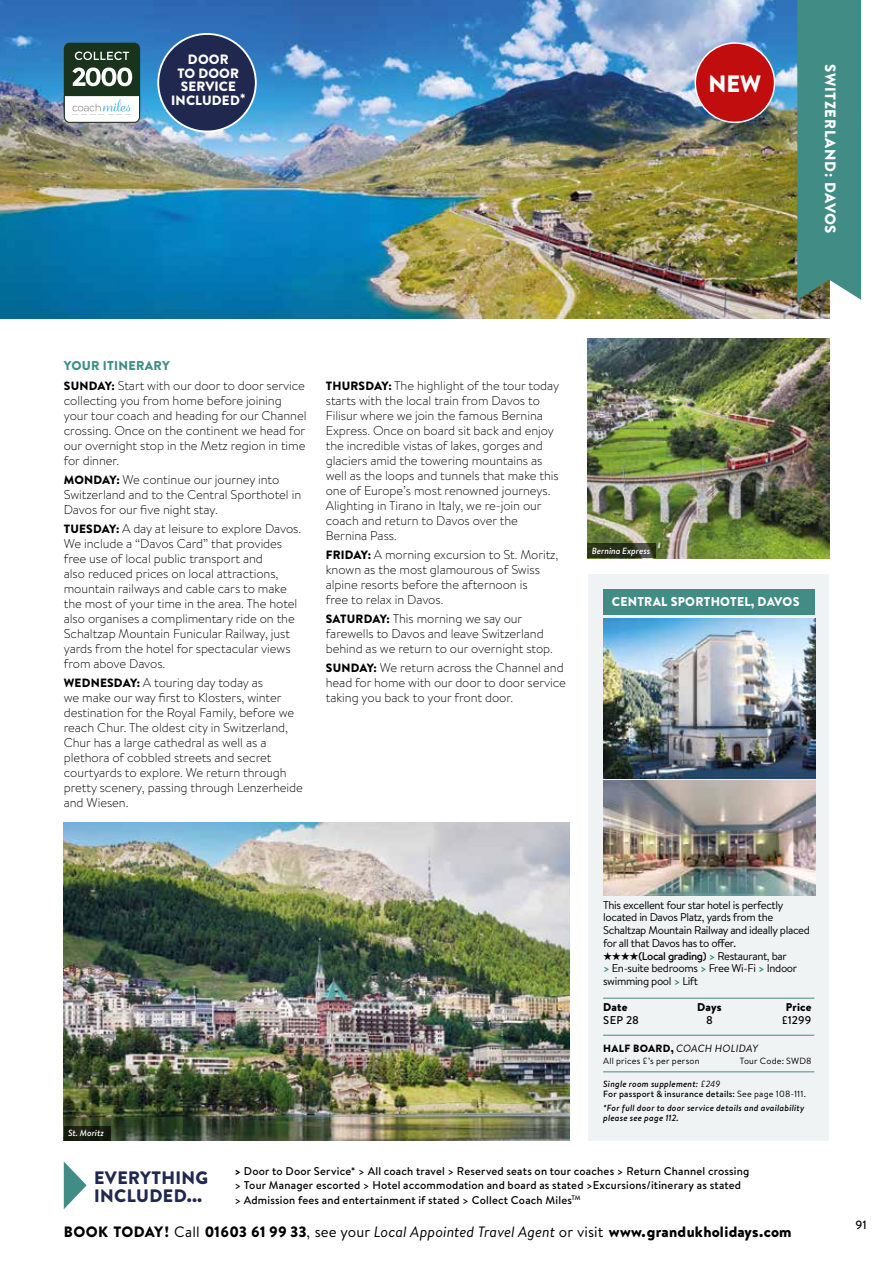
<style>
.page{position:relative;width:893px;height:1263px;background:#fff}
.page>*{position:absolute;margin:0;border:0;box-sizing:border-box;transform-origin:0 0}
.t1{font:900 23.7px "Brandon Text";color:#fff}
.t2{font:900 18px/18px "Brandon Text";letter-spacing:.02em;color:#20284f}
.t3{font:900 15px "Brandon Text";letter-spacing:.005em;color:#000}
.t4{font:900 15px "Brandon Text";letter-spacing:.045em;color:#fff}
.t5{font:900 13.5px/13.5px "Brandon Text";letter-spacing:.01em;color:#fff;text-align:center}
.t6{font:300 12.75px/15px "Brandon Text";letter-spacing:-.005em;color:#000}
.t7{font:900 12.75px "Brandon Text";letter-spacing:.02em;color:#fff}
.t8{font:500 12px "Brandon Text";color:#000}
.t9{font:500 11.25px/14.2px "Brandon Text";letter-spacing:.02em;color:#000}
.t10{font:11.25px/12.8px "Brandon Text";letter-spacing:-.03em;color:#000}
.t11{font:900 11.25px "Brandon Text";letter-spacing:.01em;color:#000}
.t12{font:italic 10.5px "Brandon Text";letter-spacing:.02em;color:#000}
.t13{font:500 9px/10.5px "Brandon Text";letter-spacing:.025em;color:#000}
.t14{font:italic 500 9px/10.5px "Brandon Text";letter-spacing:.025em;color:#000}
.t15{font:9px "Brandon Text";letter-spacing:.025em;color:#000}
.t16{font:italic 500 9px "Brandon Text";color:#fff}
.s1{font-weight:900;color:#418d86}
.s2{font-weight:900;font-size:12px}
.s3{font-weight:500}
.s4{font-weight:700;color:#348b7c}
.s5{font-weight:900;font-style:normal}
.s6{font-style:italic}
.s7{font-weight:400;font-style:italic}
.s8{font-weight:400}
.s9{font-weight:900}
</style>
<div class="page">
<img style="left:0;top:0;width:829px;height:319px">
<svg style="left:797px;top:0;width:64px;height:300px;background:#458d85"></svg>
<img style="left:64px;top:823px;width:506px;height:318px">
<div style="left:588px;top:574px;width:241px;height:566px;background:#eff3f3"></div>
<div style="left:603px;top:589px;width:211px;height:25px;background:#418d86"></div>
<hr style="left:603px;top:998px;width:211px;height:1px;background:#418d86">
<hr style="left:603px;top:1035px;width:211px;height:1px;background:#418d86">
<hr style="left:603px;top:1071px;width:211px;height:1px;background:#418d86">
<img style="left:604px;top:619px;width:211px;height:159px">
<img style="left:604px;top:781px;width:211px;height:115px">
<img style="left:587px;top:338px;width:242px;height:220px">
<svg style="left:587px;top:543px;width:68px;height:15px"></svg>
<svg style="left:64px;top:1126px;width:47px;height:15px"></svg>
<svg style="left:64px;top:1162px;width:23px;height:47px"></svg>
<div style="left:64px;top:43px;width:76px;height:75px;background:#1a331c;border-radius:6px"></div>
<svg style="left:75px;top:52px;width:54px;height:8px"></svg>
<svg style="left:64px;top:96px;width:76px;height:27px;background:#e5eaea"></svg>
<svg style="left:72px;top:68px;width:60px;height:18px"></svg>
<div style="left:158px;top:34px;width:98px;height:97px;background:#20284f;border-radius:50%"></div>
<div style="left:157px;top:33px;width:100px;height:99px;border:2px solid #fff;border-radius:50%"></div>
<div style="left:695px;top:43px;width:80px;height:79px;background:#c20d0e;border-radius:50%"></div>
<div style="left:694px;top:42px;width:81px;height:81px;border:2px solid #fff;border-radius:50%"></div>
<p class="t5" style="left:171px;top:53px;width:76px">DOOR<br>TO DOOR<br>SERVICE<br>INCLUDED*</p>
<h1 class="t1" style="left:708px;top:67px;width:54px">NEW</h1>
<p class="t4" style="left:841px;top:64px;width:171px;rotate:90deg">SWITZERLAND: DAVOS</p>
<p class="t6" style="left:64px;top:356px;width:243px;line-height:19.2px"><span class="s1">YOUR ITINERARY<br></span><span class="s2">SUNDAY:</span> Start with our door to door service</p>
<p class="t6" style="left:64px;top:392px;width:244px">collecting you from home before joining your tour coach and heading for our Channel crossing. Once on the continent we head for our overnight stop in the Metz region in time for dinner.</p>
<p class="t6" style="left:64px;top:471px;width:239px"><span class="s2">MONDAY:</span> We continue our journey into<br>Switzerland and to the Central Sporthotel in<br>Davos for our five night stay.</p>
<p class="t6" style="left:64px;top:521px;width:239px"><span class="s2">TUESDAY:</span> A day at leisure to explore Davos.<br>We include a “Davos Card” that provides free use of local public transport and<br>also reduced prices on local attractions, mountain railways and cable cars to make the most of your time in the area. The hotel also organises a complimentary ride on the Schaltzap Mountain Funicular Railway, just yards from the hotel for spectacular views from above Davos.</p>
<p class="t6" style="left:64px;top:675px;width:241px"><span class="s2">WEDNESDAY:</span> A touring day today as<br>we make our way first to Klosters, winter destination for the Royal Family, before we reach Chur. The oldest city in Switzerland, Chur has a large cathedral as well as a plethora of cobbled streets and secret courtyards to explore. We return through pretty scenery, passing through Lenzerheide and Wiesen.</p>
<p class="t6" style="left:326px;top:377px;width:235px"><span class="s2">THURSDAY:</span> The highlight of the tour today starts with the local train from Davos to Filisur where we join the famous Bernina Express. Once on board sit back and enjoy the incredible vistas of lakes, gorges and glaciers amid the towering mountains as well as the loops and tunnels that make this one of Europe’s most renowned journeys.<br>Alighting in Tirano in Italy, we re-join our coach and return to Davos over the Bernina Pass.</p>
<p class="t6" style="left:326px;top:546px;width:234px"><span class="s2">FRIDAY:</span> A morning excursion to St. Moritz, known as the most glamourous of Swiss alpine resorts before the afternoon is<br>free to relax in Davos.</p>
<p class="t6" style="left:326px;top:611px;width:229px"><span class="s2">SATURDAY:</span> This morning we say our farewells to Davos and leave Switzerland behind as we return to our overnight stop.</p>
<p class="t6" style="left:326px;top:660px;width:242px"><span class="s2">SUNDAY:</span> We return across the Channel and head for home with our door to door service taking you back to your front door.</p>
<p class="t16" style="left:592px;top:544px;width:60px">Bernina Express</p>
<p class="t7" style="left:612px;top:593px;width:189px">CENTRAL SPORTHOTEL, DAVOS</p>
<p class="t16" style="left:68px;top:1127px;width:37px">St. Moritz</p>
<p class="t10" style="left:603px;top:898px;width:208px">This excellent four star hotel is perfectly located in Davos Platz, yards from the Schaltzap Mountain Railway and ideally placed for all that Davos has to offer.</p>
<p class="t10" style="left:603px;top:949px;width:196px">★★★★<span class="s3">(Local grading)</span> <span class="s4">&gt;</span> Restaurant, bar<br><span class="s4">&gt;</span> En-suite bedrooms <span class="s4">&gt;</span> Free Wi-Fi <span class="s4">&gt;</span> Indoor swimming pool <span class="s4">&gt;</span> Lift</p>
<p class="t11" style="left:603px;top:999px;width:26px">Date</p>
<p class="t11" style="left:697px;top:999px;width:26px">Days</p>
<p class="t11" style="left:786px;top:999px;width:27px">Price</p>
<p class="t9" style="left:603px;top:1012px;width:37px">SEP 28</p>
<p class="t9" style="left:706px;top:1012px;width:8px">8</p>
<p class="t9" style="left:781px;top:1012px;width:32px">£1299</p>
<p class="t12" style="left:603px;top:1041px;width:156px"><span class="s5">HALF BOARD,</span> COACH HOLIDAY</p>
<p class="t15" style="left:603px;top:1055px;width:98px">All prices £’s per person</p>
<p class="t15" style="left:740px;top:1055px;width:73px">Tour Code: SWD8</p>
<p class="t13" style="left:603px;top:1078px;width:204px"><span class="s6">Single room supplement:</span> <span class="s7">£249<br></span>For passport &amp; insurance details: <span class="s8">See page 108-111.</span></p>
<p class="t14" style="left:603px;top:1102px;width:203px">*For full door to door service details and availability please see page 112.</p>
<h2 class="t2" style="left:94px;top:1168px;width:115px">EVERYTHING<br>INCLUDED...</h2>
<p class="t9" style="left:234px;top:1164px;width:516px"><span class="s9">&gt;</span> Door to Door Service* &gt; All coach travel &gt; Reserved seats on tour coaches &gt; Return Channel crossing &gt; Tour Manager escorted &gt; Hotel accommodation and board as stated &gt;Excursions/itinerary as stated &gt; Admission fees and entertainment if stated &gt; Collect Coach Miles<sup>TM</sup></p>
<p class="t3" style="left:64px;top:1222px;width:729px">BOOK TODAY! <span class="s8">Call</span> 01603 61 99 33<span class="s8">, see your</span> <span class="s7">Local Appointed Travel Agent</span> <span class="s8">or visit</span> www.grandukholidays.com</p>
<p class="t8" style="left:855px;top:1216px;width:13px">91</p>
</div>
